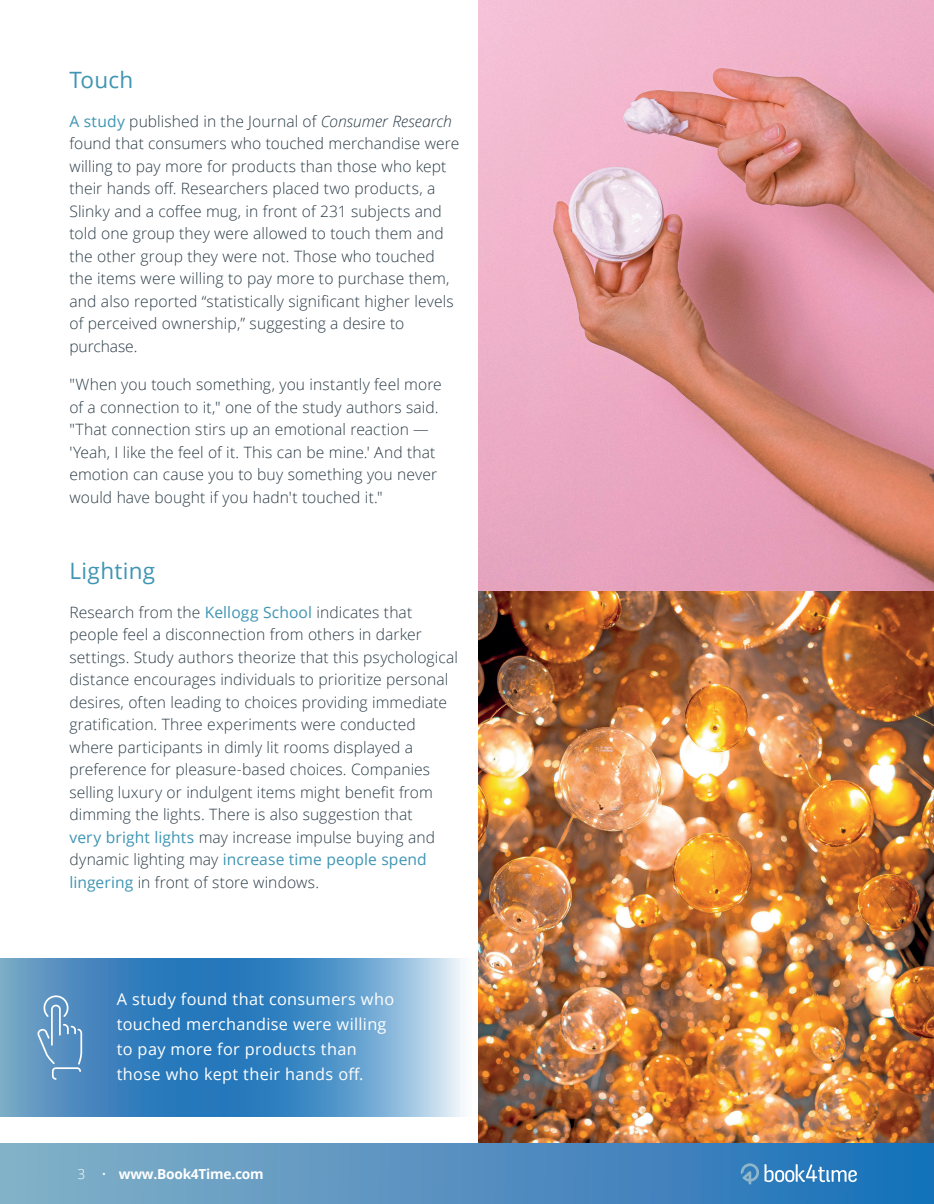
<style>
.page{position:relative;width:934px;height:1204px;background:#fff}
.page>*{position:absolute;margin:0;border:0;box-sizing:border-box;transform-origin:0 0}
.t1{font:22.5px "Open Sans";letter-spacing:.015em;color:#3f95b3}
.t2{font:16.25px/25px "Open Sans";letter-spacing:.02em;color:#fff}
.t3{font:300 15.62px/22.5px "Open Sans";letter-spacing:.005em;color:#2a3b46}
.t4{font:700 13.75px "Open Sans";letter-spacing:-.02em;color:#fff}
.s1{font-weight:400;color:#3f95b3}
.s2{font-style:italic}
.s3{font-weight:300}
</style>
<div class="page">
<img style="left:478px;top:591px;width:456px;height:552px">
<img style="left:478px;top:0;width:456px;height:591px">
<div style="left:0;top:1143px;width:934px;height:61px;background:linear-gradient(to right,#88b1c8,#1c6fb9)"></div>
<svg style="left:741px;top:1163px;width:116px;height:21px;background:#5b98ca"></svg>
<div style="left:6px;top:958px;width:465px;height:158px;background:#f5f8fc"></div>
<svg style="left:0;top:958px;width:458px;height:158px;background:#5494c8"></svg>
<svg style="left:36px;top:993px;width:47px;height:87px;background:#6b9dc7"></svg>
<h1 class="t1" style="left:69px;top:64px;width:65px">Touch</h1>
<p class="t3" style="left:69px;top:109px;width:391px"><span class="s1">A study</span> published in the Journal of <span class="s2">Consumer Research </span>found that consumers who touched merchandise were willing to pay more for products than those who kept their hands off. Researchers placed two products, a Slinky and a coffee mug, in front of 231 subjects and told one group they were allowed to touch them and the other group they were not. Those who touched the items were willing to pay more to purchase them, and also reported “statistically significant higher levels of perceived ownership,” suggesting a desire to purchase.</p>
<p class="t3" style="left:69px;top:373px;width:374px">"When you touch something, you instantly feel more of a connection to it," one of the study authors said. "That connection stirs up an emotional reaction — 'Yeah, I like the feel of it. This can be mine.' And that emotion can cause you to buy something you never would have bought if you hadn't touched it."</p>
<h1 class="t1" style="left:69px;top:556px;width:87px">Lighting</h1>
<p class="t3" style="left:69px;top:600px;width:390px">Research from the <span class="s1">Kellogg School</span> indicates that people feel a disconnection from others in darker settings. Study authors theorize that this psychological distance encourages individuals to prioritize personal desires, often leading to choices providing immediate gratification. Three experiments were conducted where participants in dimly lit rooms displayed a preference for pleasure-based choices. Companies selling luxury or indulgent items might benefit from dimming the lights. There is also suggestion that<br><span class="s1">very bright lights</span> may increase impulse buying and dynamic lighting may <span class="s1">increase time people spend lingering</span> in front of store windows.</p>
<p class="t2" style="left:117px;top:986px;width:279px">A study found that consumers who touched merchandise were willing to pay more for products than those who kept their hands off.</p>
<p class="t4" style="left:77px;top:1164px;width:188px"><span class="s3">3 •</span> www.Book4Time.com</p>
</div>
